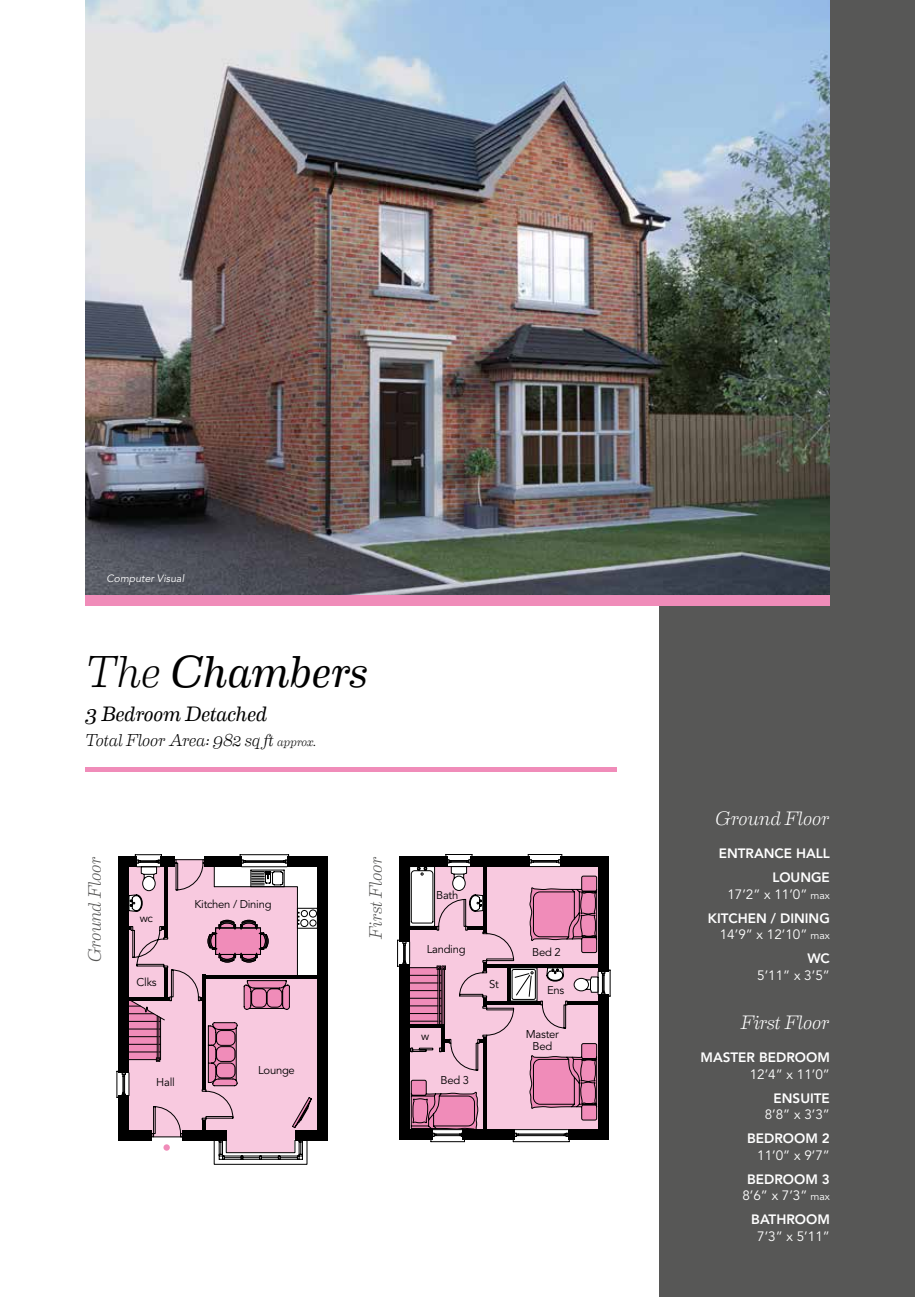
<style>
.page{position:relative;width:915px;height:1297px;background:#fff}
.page>*{position:absolute;margin:0;border:0;box-sizing:border-box;transform-origin:0 0}
.t1{font:italic 45px "Eames Century Modern";letter-spacing:-.005em;color:#000}
.t2{font:italic 21px "Eames Century Modern";letter-spacing:-.025em;color:#000}
.t3{font:italic 300 19.5px "Eames Century Modern";letter-spacing:-.015em;color:#fff}
.t4{font:italic 300 18px "Eames Century Modern";letter-spacing:-.005em;color:#575756}
.t5{font:italic 300 17.25px "Eames Century Modern";letter-spacing:-.03em;color:#000}
.t6{font:13.5px/24px "Avenir LT Std";color:#fff;text-align:right}
.t7{font:800 13.5px/24px "Avenir LT Std";color:#fff;text-align:right}
.t8{font:11.25px/12px "Avenir LT Std";letter-spacing:-.025em;color:#000;text-align:center}
.t9{font:italic 10.5px "Avenir LT Std";color:#fff}
.s1{font-weight:300}
.s2{font-size:12px}
.s3{font-weight:400}
.s4{font-weight:400;font-size:10.5px}
.s5{font-size:10.5px}
.s6{font-weight:800}
</style>
<div class="page">
<div style="left:659px;top:0;width:255px;height:1297px;background:#575756"></div>
<img style="left:85px;top:0;width:744px;height:595px">
<hr style="left:85px;top:767px;width:532px;height:4px;background:#f08cb9">
<div style="left:85px;top:595px;width:744px;height:11px;background:#f08cb9"></div>
<svg style="left:118px;top:1130px;width:210px;height:35px"></svg>
<svg style="left:153px;top:1137px;width:29px;height:1px"></svg>
<div style="left:317px;top:856px;width:11px;height:42px;background:#000"></div>
<div style="left:317px;top:887px;width:11px;height:102px;background:#000"></div>
<div style="left:317px;top:981px;width:11px;height:114px;background:#000"></div>
<div style="left:317px;top:1094px;width:11px;height:46px;background:#000"></div>
<div style="left:295px;top:1130px;width:33px;height:10px;background:#000"></div>
<div style="left:182px;top:1130px;width:44px;height:10px;background:#000"></div>
<div style="left:118px;top:1130px;width:34px;height:10px;background:#000"></div>
<svg style="left:116px;top:854px;width:201px;height:276px"></svg>
<div style="left:118px;top:914px;width:11px;height:62px;background:#000"></div>
<hr style="left:164px;top:881px;width:4px;height:56px;background:#000">
<hr style="left:164px;top:866px;width:4px;height:25px;background:#000">
<div style="left:118px;top:856px;width:11px;height:64px;background:#000"></div>
<hr style="left:520px;top:1296px;width:49px;height:1px;background:#000">
<div style="left:399px;top:856px;width:10px;height:86px;background:#000"></div>
<div style="left:402px;top:856px;width:45px;height:10px;background:#000"></div>
<div style="left:470px;top:856px;width:59px;height:10px;background:#000"></div>
<div style="left:560px;top:856px;width:48px;height:10px;background:#000"></div>
<svg style="left:397px;top:866px;width:214px;height:277px"></svg>
<div style="left:399px;top:991px;width:10px;height:116px;background:#000"></div>
<div style="left:399px;top:1130px;width:33px;height:10px;background:#000"></div>
<div style="left:399px;top:1103px;width:10px;height:37px;background:#000"></div>
<div style="left:399px;top:964px;width:10px;height:49px;background:#000"></div>
<div style="left:163px;top:1144px;width:7px;height:7px;background:#f08cb9;border-radius:50%"></div>
<p class="t9" style="left:106px;top:572px;width:79px">Computer Visual</p>
<h1 class="t1" style="left:85px;top:638px;width:284px"><span class="s1">The</span> Chambers</h1>
<h2 class="t2" style="left:85px;top:698px;width:184px">3 Bedroom Detached</h2>
<p class="t5" style="left:85px;top:727px;width:232px">Total Floor Area: 982 sq ft <span class="s2">approx.</span></p>
<h3 class="t4" style="left:81px;top:962px;width:107px;rotate:-90deg">Ground Floor</h3>
<h3 class="t4" style="left:362px;top:938px;width:84px;rotate:-90deg">First Floor</h3>
<p class="t8" style="left:194px;top:899px;width:79px">Kitchen / Dining</p>
<p class="t8" style="left:140px;top:912px;width:15px">wc</p>
<p class="t8" style="left:137px;top:976px;width:21px">Clks</p>
<p class="t8" style="left:156px;top:1076px;width:20px">Hall</p>
<p class="t8" style="left:258px;top:1065px;width:38px">Lounge</p>
<p class="t8" style="left:436px;top:889px;width:24px">Bath</p>
<p class="t8" style="left:426px;top:943px;width:40px">Landing</p>
<p class="t8" style="left:421px;top:1030px;width:10px">w</p>
<p class="t8" style="left:440px;top:1074px;width:30px">Bed 3</p>
<p class="t8" style="left:489px;top:979px;width:11px">St</p>
<p class="t8" style="left:532px;top:946px;width:30px">Bed 2</p>
<p class="t8" style="left:547px;top:985px;width:19px">Ens</p>
<p class="t8" style="left:525px;top:1028px;width:34px">Master<br>Bed</p>
<h3 class="t3" style="left:715px;top:804px;width:116px">Ground Floor</h3>
<p class="t7" style="left:718px;top:841px;width:112px">ENTRANCE HALL<br>LOUNGE</p>
<p class="t7" style="left:707px;top:882px;width:123px"><span class="s3">17’2” x 11’0”</span> <span class="s4">max<br></span>KITCHEN / DINING</p>
<p class="t6" style="left:719px;top:923px;width:111px">14’9” x 12’10” <span class="s5">max<br></span><span class="s6">WC</span></p>
<p class="t6" style="left:757px;top:963px;width:74px">5’11” x 3’5”</p>
<h3 class="t3" style="left:740px;top:1008px;width:91px">First Floor</h3>
<p class="t7" style="left:700px;top:1045px;width:131px">MASTER BEDROOM</p>
<p class="t6" style="left:749px;top:1062px;width:82px">12’4” x 11’0”</p>
<p class="t7" style="left:773px;top:1086px;width:58px">ENSUITE</p>
<p class="t6" style="left:764px;top:1103px;width:67px">8’8” x 3’3”</p>
<p class="t7" style="left:746px;top:1126px;width:84px">BEDROOM 2</p>
<p class="t6" style="left:757px;top:1143px;width:74px">11’0” x 9’7”</p>
<p class="t6" style="left:742px;top:1171px;width:89px;line-height:16.5px;text-align:center"><span class="s6">BEDROOM 3<br></span>8’6” x 7’3” <span class="s5">max</span></p>
<p class="t7" style="left:751px;top:1207px;width:80px">BATHROOM</p>
<p class="t6" style="left:757px;top:1224px;width:74px">7’3” x 5’11”</p>
</div>
